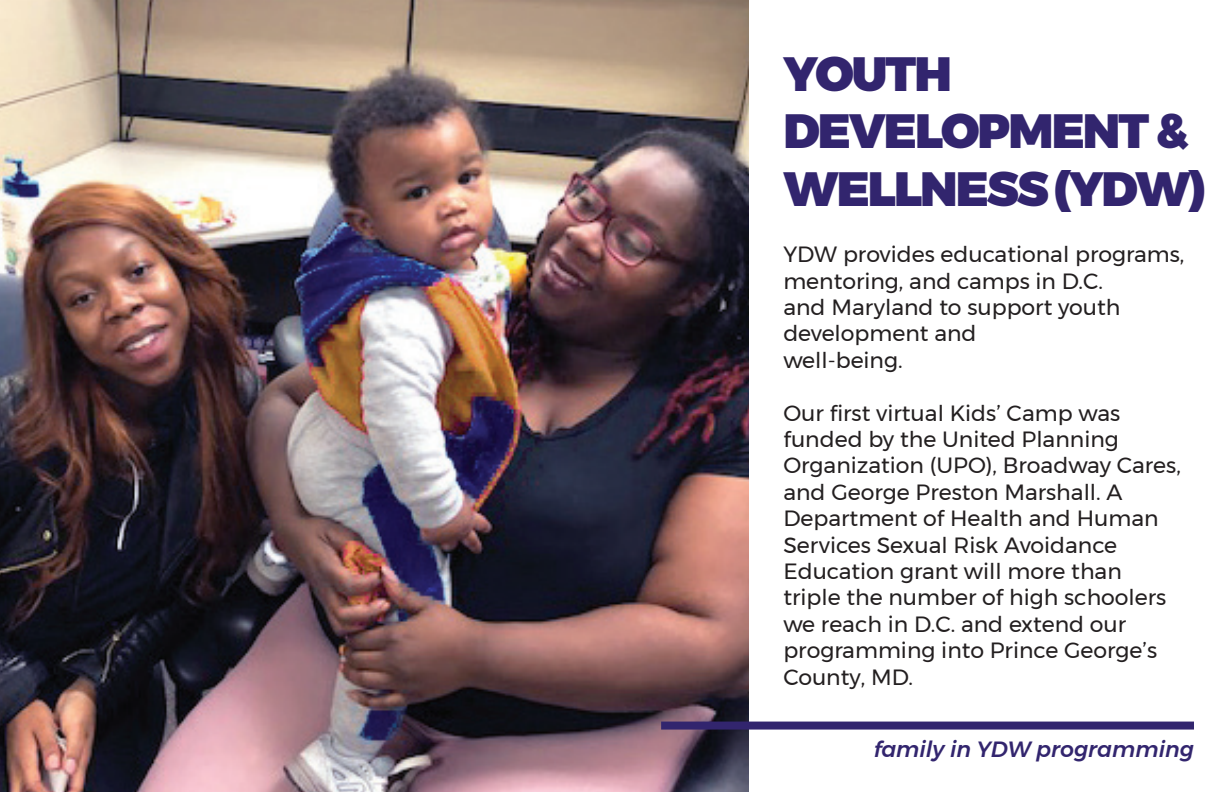
<style>
.page{position:relative;width:1224px;height:792px;background:#fff}
.page>*{position:absolute;margin:0;border:0;box-sizing:border-box;transform-origin:0 0}
.t1{font:900 48px/57.6px "Montserrat";letter-spacing:-.04em;color:#32256e}
.t2{font:22px/26.4px "Montserrat";color:#231f20}
.t3{font:italic 500 22px "Montserrat";color:#32256e}
</style>
<div class="page">
<img style="left:0;top:0;width:749px;height:792px">
<div style="left:661px;top:722px;width:533px;height:8px;background:#32256e"></div>
<h1 class="t1" style="left:783px;top:45px;width:425px">YOUTH<br>DEVELOPMENT &amp;<br>WELLNESS (YDW)</h1>
<p class="t2" style="left:783px;top:241px;width:403px">YDW provides educational programs, mentoring, and camps in D.C.<br>and Maryland to support youth development and<br>well-being.</p>
<p class="t2" style="left:783px;top:399px;width:399px">Our first virtual Kids’ Camp was funded by the United Planning<br>Organization (UPO), Broadway Cares, and George Preston Marshall. A<br>Department of Health and Human<br>Services Sexual Risk Avoidance<br>Education grant will more than triple the number of high schoolers we reach in D.C. and extend our programming into Prince George’s<br>County, MD.</p>
<p class="t3" style="left:874px;top:732px;width:322px">family in YDW programming</p>
</div>
